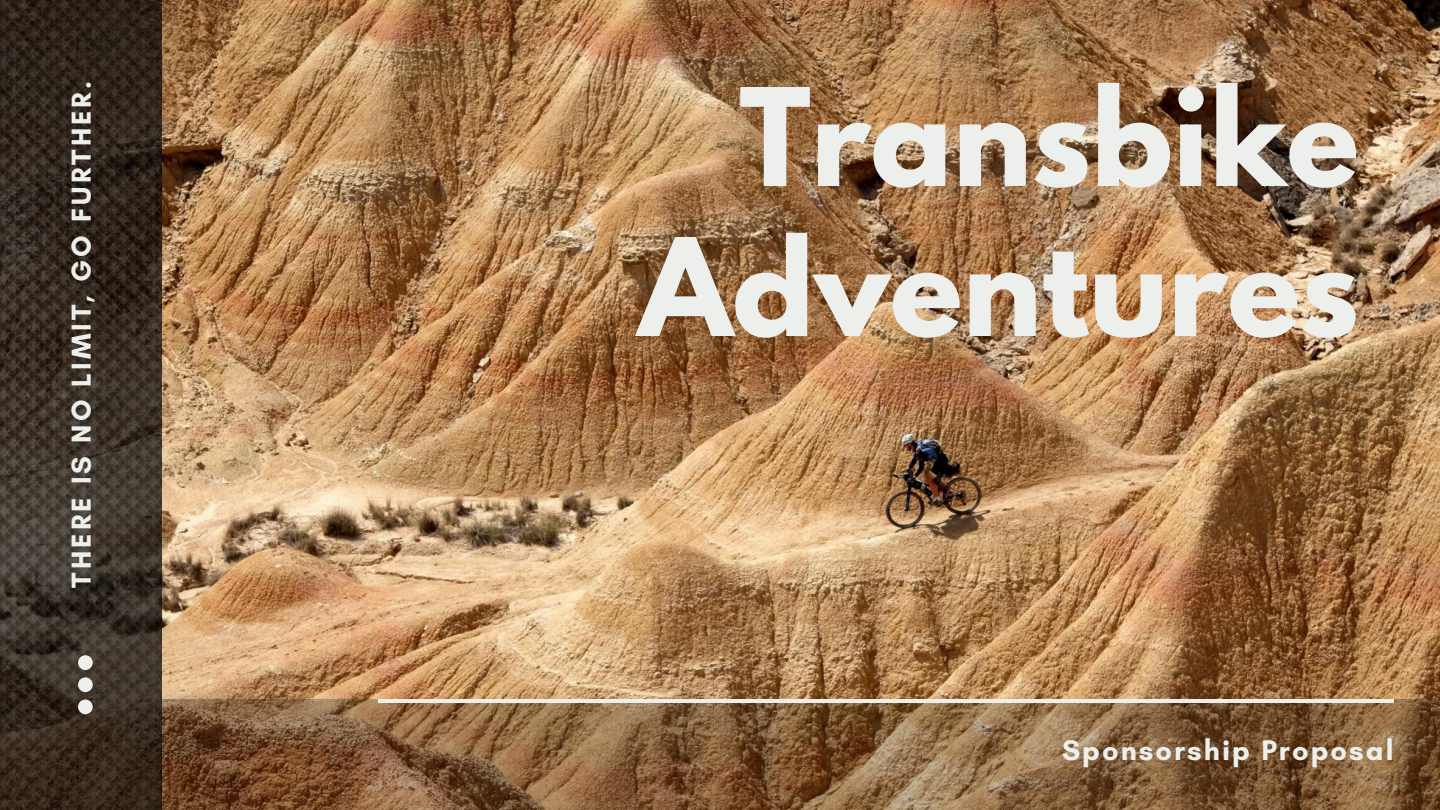
<style>
.page{position:relative;width:1440px;height:810px;background:#fff}
.page>*{position:absolute;margin:0;border:0;box-sizing:border-box;transform-origin:0 0}
.t1{font:700 120px/150px "League Spartan";color:#ecefeb;text-align:right}
.t2{font:700 29px "Glacial Indifference";letter-spacing:.07em;color:#ecefeb}
.t3{font:700 28px "Glacial Indifference";letter-spacing:.11em;color:#ecefeb}
</style>
<div class="page">
<img style="left:161px;top:0;width:1279px;height:699px">
<img style="left:161px;top:699px;width:1279px;height:111px">
<hr style="left:378px;top:699px;width:1016px;height:3px;background:#ecefeb">
<img style="left:0;top:0;width:161px;height:810px">
<svg style="left:78px;top:655px;width:15px;height:59px"></svg>
<h2 class="t3" style="left:64px;top:588px;width:508px;rotate:-90deg">THERE IS NO LIMIT, GO FURTHER.</h2>
<p class="t1" style="left:638px;top:78px;width:722px">Transbike<br>Adventures</p>
<p class="t2" style="left:1062px;top:732px;width:333px">Sponsorship Proposal</p>
</div>
